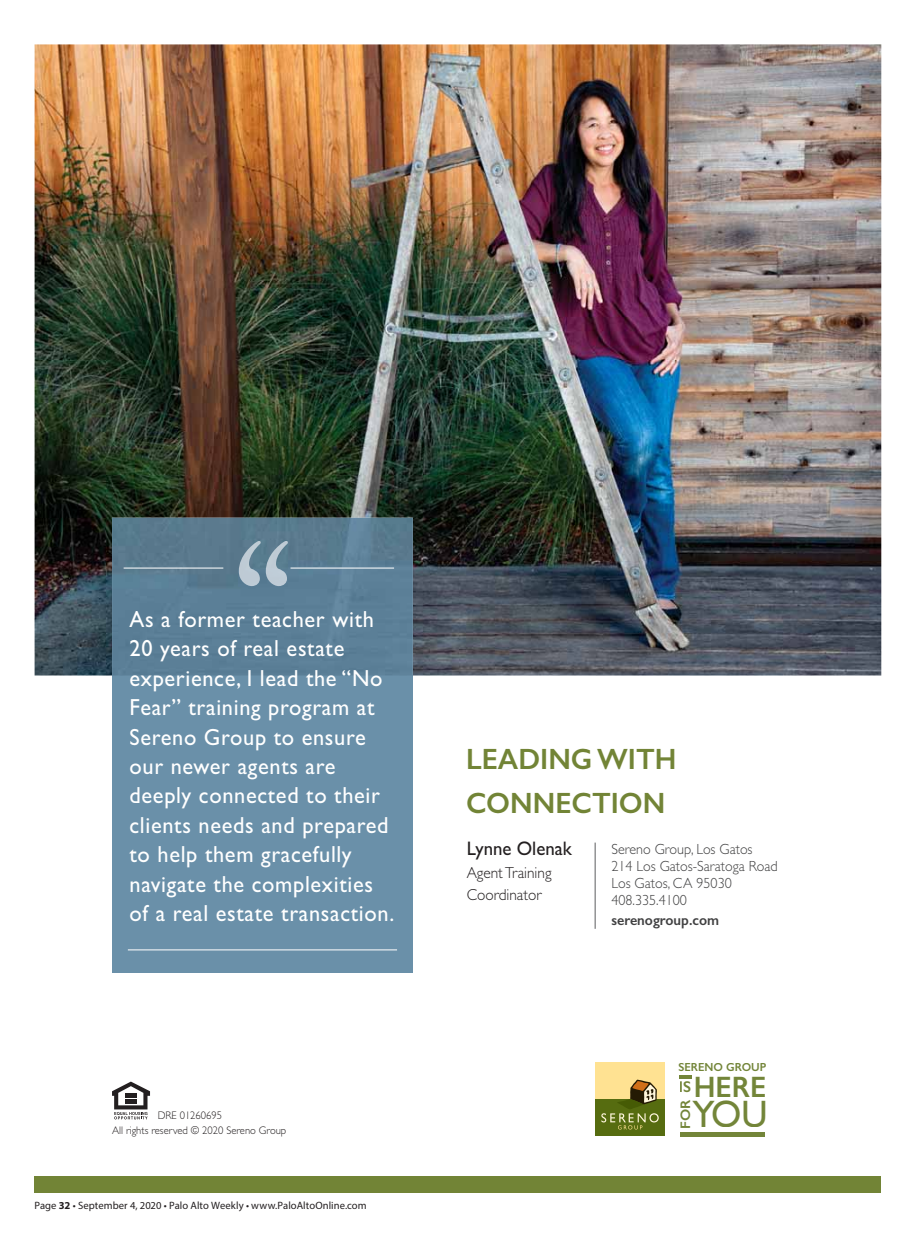
<style>
.page{position:relative;width:919px;height:1237px;background:#fff}
.page>*{position:absolute;margin:0;border:0;box-sizing:border-box;transform-origin:0 0}
.t1{font:38.38px "Gill Sans";color:#738539;scale:.96 1}
.t2{font:600 29.62px "Gill Sans";color:#738539;scale:.96 1}
.t3{font:600 29.38px/44.1px "Gill Sans";color:#728436;scale:.96 1}
.t4{font:23.25px/29.4px "Gill Sans";letter-spacing:.03em;color:#fff;scale:.96 1}
.t5{font:19.62px "Gill Sans";color:#231f20;scale:.96 1}
.t6{font:300 16px/22.1px "Gill Sans";color:#231f20;scale:.96 1}
.t7{font:600 15.62px "Gill Sans";color:#738539;scale:.96 1}
.t8{font:300 14.75px/17.1px "Gill Sans";color:#404041;scale:.96 1}
.t9{font:600 14.75px "Gill Sans";color:#404041;scale:.96 1}
.t10{font:600 13.88px "Gill Sans";color:#738539;scale:1.04 1}
.t11{font:600 11.75px "Gill Sans";color:#738539;scale:.96 1}
.t12{font:300 11px "Gill Sans";color:#231f20;scale:.96 1}
.t13{font:10.62px "Myriad Pro";letter-spacing:.005em;color:#231f20}
.s1{font-weight:700}
</style>
<div class="page">
<img style="left:35px;top:44px;width:846px;height:631px">
<div style="left:112px;top:675px;width:301px;height:298px;background:#6a90a9"></div>
<img style="left:112px;top:517px;width:301px;height:158px">
<img style="left:239px;top:541px;width:49px;height:45px">
<hr style="left:124px;top:567px;width:99px;height:1px;background:#fff">
<hr style="left:291px;top:567px;width:103px;height:1px;background:#fff">
<hr style="left:128px;top:949px;width:269px;height:1px;background:#fff">
<hr style="left:595px;top:842px;width:1px;height:86px;background:#58595b">
<div style="left:34px;top:1176px;width:847px;height:16px;background:#728436"></div>
<svg style="left:112px;top:1081px;width:38px;height:38px"></svg>
<div style="left:125px;top:1092px;width:12px;height:5px;background:#231f20"></div>
<hr style="left:125px;top:1099px;width:12px;height:4px;background:#231f20">
<div style="left:595px;top:1098px;width:70px;height:37px;background:#566c10"></div>
<div style="left:595px;top:1061px;width:70px;height:37px;background:#ffe292"></div>
<svg style="left:601px;top:1079px;width:58px;height:50px"></svg>
<svg style="left:679px;top:1075px;width:12px;height:3px"></svg>
<hr style="left:681px;top:1132px;width:84px;height:4px;background:#738539">
<p class="t4" style="left:130px;top:607px;width:277px">As a former teacher with<br>20 years of real estate experience, I lead the “No<br>Fear” training program at<br>Sereno Group to ensure our newer agents are deeply connected to their clients needs and prepared to help them gracefully navigate the complexities of a real estate transaction.</p>
<p class="t12" style="left:158px;top:1111px;width:69px">DRE 01260695</p>
<p class="t12" style="left:112px;top:1126px;width:183px">All rights reserved © 2020 Sereno Group</p>
<p class="t13" style="left:34px;top:1201px;width:334px">Page <span class="s1">32</span> • September 4, 2020 • Palo Alto Weekly • www.PaloAltoOnline.com</p>
<p class="t3" style="left:466px;top:740px;width:221px">LEADING WITH<br>CONNECTION</p>
<p class="t5" style="left:467px;top:842px;width:111px">Lynne Olenak</p>
<p class="t6" style="left:467px;top:862px;width:90px">Agent Training<br>Coordinator</p>
<p class="t8" style="left:611px;top:842px;width:175px">Sereno Group, Los Gatos<br>214 Los Gatos-Saratoga Road<br>Los Gatos, CA 95030<br>408.335.4100</p>
<p class="t9" style="left:611px;top:914px;width:114px">serenogroup.com</p>
<p class="t11" style="left:678px;top:1063px;width:93px">SERENO GROUP</p>
<p class="t2" style="left:694px;top:1076px;width:77px">HERE</p>
<p class="t10" style="left:681px;top:1128px;width:30px;rotate:-90deg">FOR</p>
<h1 class="t1" style="left:692px;top:1100px;width:80px">YOU</h1>
<p class="t7" style="left:679px;top:1081px;width:14px">IS</p>
</div>
